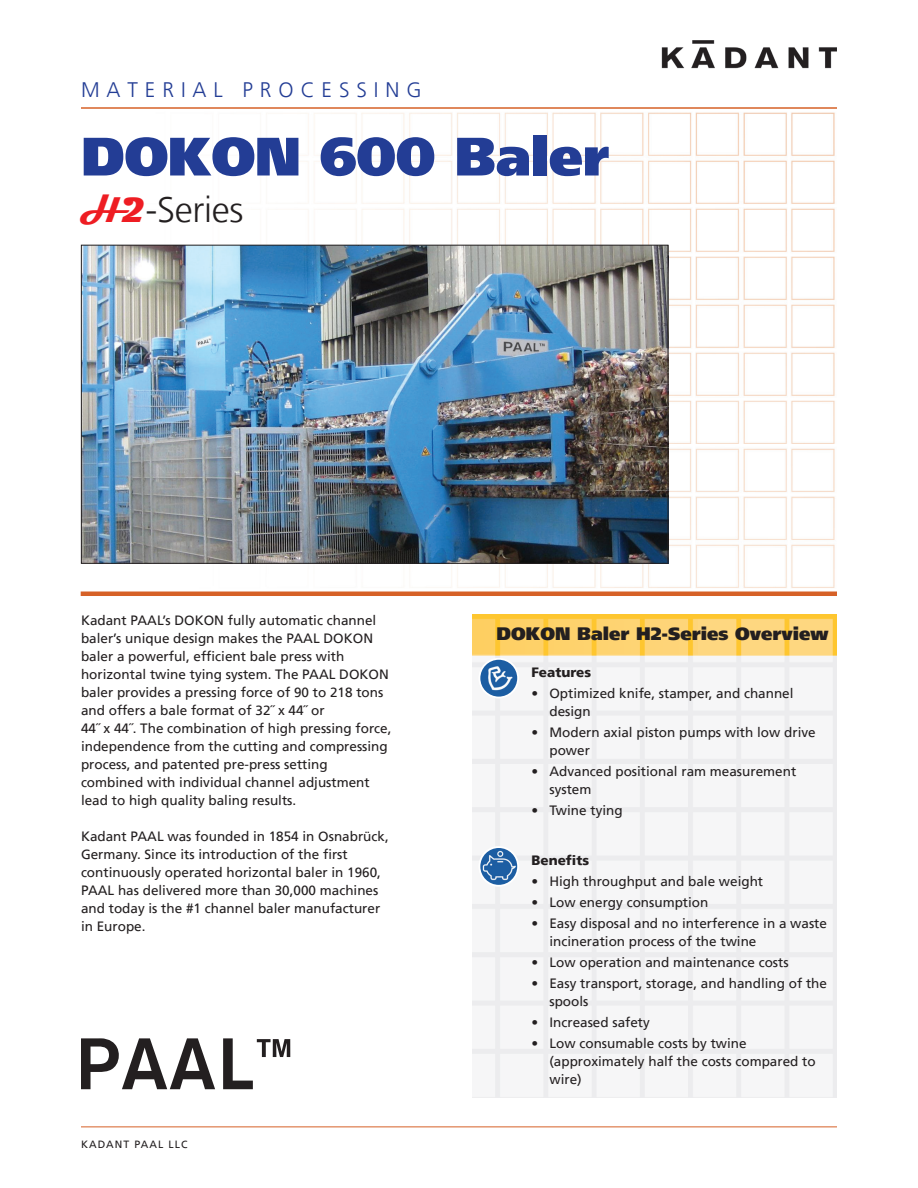
<style>
.page{position:relative;width:918px;height:1188px;background:#fff}
.page>*{position:absolute;margin:0;border:0;box-sizing:border-box;transform-origin:0 0}
.t1{font:500 72px "Akzidenz Grotesk BQ";color:#231f20}
.KADANT_BROCHURE_TITL{font:900 54px "Frutiger LT";letter-spacing:-.01em;color:#233d95}
.KADANT_BROCHURE_HEAD{font:300 36px "Frutiger LT";letter-spacing:-.01em;color:#231f20}
.KADANT_BROCHURE_UNIT{font:300 21px "Frutiger LT";letter-spacing:.33em;color:#233d95}
.KADANT_BROCHURE_SIDE{font:900 18px "Frutiger LT";color:#231f20}
.KADANT_BROCHURE_BODY{font:13.5px/18px "Frutiger LT";color:#231f20}
.KADANT_BROCHURE_BULL{font:13.5px/18px "Frutiger LT";color:#231f20}
.KADANT_BROCHURE_BULL-2{font:900 13.5px "Frutiger LT";color:#231f20}
.KADANT_BROCHURE_BOIL{font:10.5px "Frutiger LT";letter-spacing:.1em;color:#231f20}
.s1{font-family:"Magneto";font-weight:700;color:#ee1d23}
</style>
<div class="page">
<img style="left:105px;top:112px;width:732px;height:480px">
<img style="left:662px;top:40px;width:175px;height:28px">
<hr style="left:81px;top:107px;width:756px;height:2px;background:#d66127">
<img style="left:83px;top:247px;width:583px;height:315px">
<hr style="left:81px;top:592px;width:756px;height:4px;background:#d66127">
<hr style="left:81px;top:1126px;width:756px;height:1px;background:#d66127">
<img style="left:472px;top:614px;width:365px;height:484px">
<img style="left:479px;top:659px;width:39px;height:39px;border-radius:19px">
<div style="left:479px;top:658px;width:40px;height:40px;border:2px solid #fff;border-radius:50%"></div>
<img style="left:479px;top:847px;width:39px;height:39px;border-radius:19px">
<div style="left:479px;top:846px;width:40px;height:41px;border:2px solid #fff;border-radius:50%"></div>
<p class="KADANT_BROCHURE_UNIT" style="left:81px;top:78px;width:342px">MATERIAL PROCESSING</p>
<p class="KADANT_BROCHURE_TITL" style="left:81px;top:124px;width:530px">DOKON 600 Baler</p>
<p class="KADANT_BROCHURE_HEAD" style="left:81px;top:189px;width:164px"><span class="s1">H2</span>-Series</p>
<p class="KADANT_BROCHURE_BODY" style="left:81px;top:611px;width:309px">Kadant PAAL’s DOKON fully automatic channel baler’s unique design makes the PAAL DOKON baler a powerful, efficient bale press with horizontal twine tying system. The PAAL DOKON baler provides a pressing force of 90 to 218 tons and offers a bale format of 32˝ x 44˝ or</p>
<p class="KADANT_BROCHURE_BODY" style="left:81px;top:719px;width:312px">44˝ x 44˝. The combination of high pressing force, independence from the cutting and compressing process, and patented pre-press setting combined with individual channel adjustment lead to high quality baling results.</p>
<p class="KADANT_BROCHURE_BODY" style="left:81px;top:827px;width:309px">Kadant PAAL was founded in 1854 in Osnabrück, Germany. Since its introduction of the first continuously operated horizontal baler in 1960, PAAL has delivered more than 30,000 machines and today is the #1 channel baler manufacturer in Europe.</p>
<p class="t1" style="left:75px;top:1020px;width:220px">PAAL<sup>™</sup></p>
<p class="KADANT_BROCHURE_BOIL" style="left:81px;top:1138px;width:108px">KADANT PAAL LLC</p>
<p class="KADANT_BROCHURE_SIDE" style="left:496px;top:623px;width:334px">DOKON Baler H2-Series Overview</p>
<p class="KADANT_BROCHURE_BULL-2" style="left:531px;top:664px;width:61px">Features</p>
<p class="KADANT_BROCHURE_BULL" style="left:549px;top:684px;width:246px;text-indent:-18px">• Optimized knife, stamper, and channel design</p>
<p class="KADANT_BROCHURE_BULL" style="left:549px;top:723px;width:268px;text-indent:-18px">• Modern axial piston pumps with low drive power</p>
<p class="KADANT_BROCHURE_BULL" style="left:549px;top:762px;width:248px;text-indent:-18px">• Advanced positional ram measurement system</p>
<p class="KADANT_BROCHURE_BULL" style="left:531px;top:801px;width:93px">• Twine tying</p>
<p class="KADANT_BROCHURE_BULL-2" style="left:531px;top:852px;width:59px">Benefits</p>
<p class="KADANT_BROCHURE_BULL" style="left:531px;top:873px;width:233px">• High throughput and bale weight</p>
<p class="KADANT_BROCHURE_BULL" style="left:531px;top:894px;width:178px">• Low energy consumption</p>
<p class="KADANT_BROCHURE_BULL" style="left:549px;top:915px;width:279px;text-indent:-18px">• Easy disposal and no interference in a waste incineration process of the twine</p>
<p class="KADANT_BROCHURE_BULL" style="left:531px;top:954px;width:259px">• Low operation and maintenance costs</p>
<p class="KADANT_BROCHURE_BULL" style="left:549px;top:975px;width:279px;text-indent:-18px">• Easy transport, storage, and handling of the spools</p>
<p class="KADANT_BROCHURE_BULL" style="left:531px;top:1014px;width:120px">• Increased safety</p>
<p class="KADANT_BROCHURE_BULL" style="left:549px;top:1035px;width:268px;text-indent:-18px">• Low consumable costs by twine (approximately half the costs compared to wire)</p>
</div>
